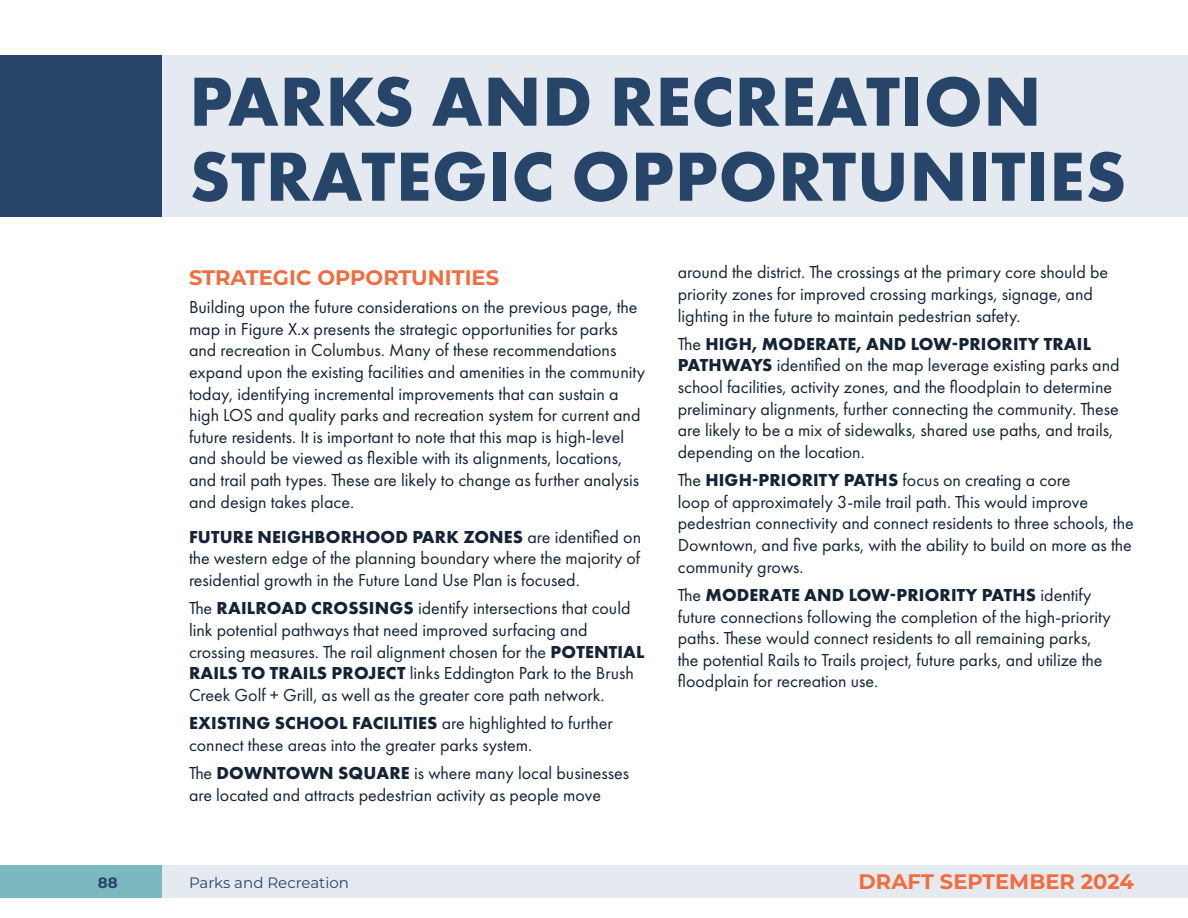
<style>
.page{position:relative;width:1188px;height:918px;background:#fff}
.page>*{position:absolute;margin:0;border:0;box-sizing:border-box;transform-origin:0 0}
.Section_Header_1{font:700 72px/75px "Futura PT";letter-spacing:.01em;color:#274469}
.t1{font:700 21px "Montserrat";color:#f26c3f}
.Body_Text{font:18px/21.6px "Futura PT";color:#142336}
.t2{font:15px "Montserrat";color:#274469}
.t3{font:700 15px "Montserrat";color:#274469}
.s1{font-weight:700}
</style>
<div class="page">
<div style="left:156px;top:55px;width:1032px;height:162px;background:#e4eaf0"></div>
<div style="left:1px;top:865px;width:1187px;height:32px;background:#e5eaf0"></div>
<div style="left:0;top:865px;width:162px;height:32px;background:#7cb8c0"></div>
<div style="left:0;top:55px;width:162px;height:162px;background:#274469"></div>
<p class="Section_Header_1" style="left:189px;top:62px;width:939px">PARKS AND RECREATION<br>STRATEGIC OPPORTUNITIES</p>
<p class="t1" style="left:189px;top:262px;width:312px">STRATEGIC OPPORTUNITIES</p>
<p class="Body_Text" style="left:189px;top:296px;width:458px">Building upon the future considerations on the previous page, the map in Figure X.x presents the strategic opportunities for parks and recreation in Columbus. Many of these recommendations expand upon the existing facilities and amenities in the community today, identifying incremental improvements that can sustain a high LOS and quality parks and recreation system for current and future residents. It is important to note that this map is high-level and should be viewed as flexible with its alignments, locations, and trail path types. These are likely to change as further analysis and design takes place.</p>
<p class="Body_Text" style="left:189px;top:526px;width:454px;text-align:justify"><span class="s1">FUTURE NEIGHBORHOOD PARK ZONES</span> are identified on the western edge of the planning boundary where the majority of residential growth in the Future Land Use Plan is focused.</p>
<p class="Body_Text" style="left:189px;top:597px;width:457px">The <span class="s1">RAILROAD CROSSINGS</span> identify intersections that could link potential pathways that need improved surfacing and crossing measures. The rail alignment chosen for the <span class="s1">POTENTIAL RAILS TO TRAILS PROJECT</span> links Eddington Park to the Brush Creek Golf + Grill, as well as the greater core path network.</p>
<p class="Body_Text" style="left:189px;top:712px;width:425px"><span class="s1">EXISTING SCHOOL FACILITIES</span> are highlighted to further connect these areas into the greater parks system.</p>
<p class="Body_Text" style="left:189px;top:762px;width:442px">The <span class="s1">DOWNTOWN SQUARE</span> is where many local businesses are located and attracts pedestrian activity as people move</p>
<p class="Body_Text" style="left:678px;top:261px;width:432px">around the district. The crossings at the primary core should be priority zones for improved crossing markings, signage, and lighting in the future to maintain pedestrian safety.</p>
<p class="Body_Text" style="left:678px;top:333px;width:443px">The <span class="s1">HIGH, MODERATE, AND LOW-PRIORITY TRAIL PATHWAYS</span> identified on the map leverage existing parks and school facilities, activity zones, and the floodplain to determine preliminary alignments, further connecting the community. These are likely to be a mix of sidewalks, shared use paths, and trails, depending on the location.</p>
<p class="Body_Text" style="left:678px;top:469px;width:457px">The <span class="s1">HIGH-PRIORITY PATHS</span> focus on creating a core<br>loop of approximately 3-mile trail path. This would improve pedestrian connectivity and connect residents to three schools, the Downtown, and five parks, with the ability to build on more as the community grows.</p>
<p class="Body_Text" style="left:678px;top:584px;width:435px">The <span class="s1">MODERATE AND LOW-PRIORITY PATHS</span> identify future connections following the completion of the high-priority paths. These would connect residents to all remaining parks, the potential Rails to Trails project, future parks, and utilize the floodplain for recreation use.</p>
<p class="t3" style="left:98px;top:872px;width:21px">88</p>
<p class="t2" style="left:189px;top:872px;width:162px">Parks and Recreation</p>
<p class="t1" style="left:859px;top:866px;width:277px">DRAFT SEPTEMBER 2024</p>
</div>
